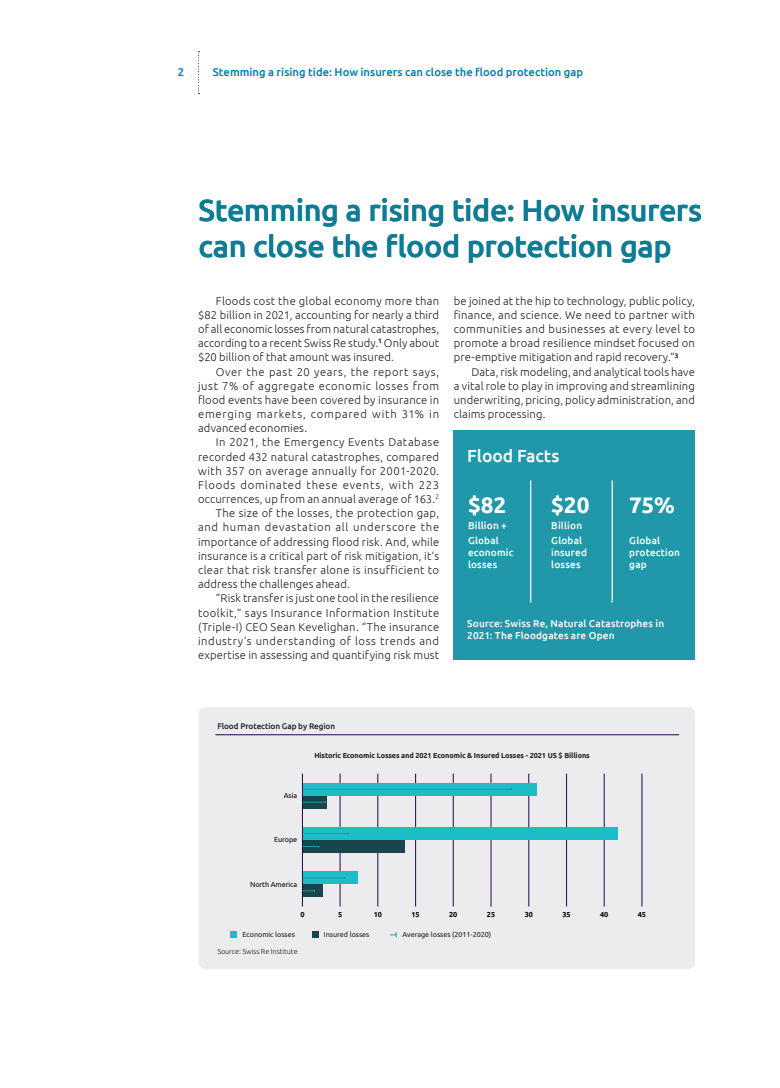
<style>
.page{position:relative;width:780px;height:1088px;background:#fff}
.page>*{position:absolute;margin:0;border:0;box-sizing:border-box;transform-origin:0 0}
.t1{font:500 30.62px/35.4px "Ubuntu";letter-spacing:-.015em;color:#0e7c95}
.t2{font:700 22.5px "Ubuntu";color:#fff}
.t3{font:500 17.5px "Ubuntu";color:#fff}
.t4{font:300 11.25px/14.1px "Ubuntu";letter-spacing:.02em;color:#231f20;text-align:justify}
.t5{font:300 11.25px "Ubuntu";letter-spacing:.04em;color:#231f20}
.t6{font:500 11.25px "Ubuntu";color:#007cb6}
.t7{font:300 11.25px "Ubuntu";letter-spacing:.05em;color:#231f20}
.t8{font:300 11.25px "Ubuntu";letter-spacing:.06em;color:#231f20}
.t9{font:300 11.25px "Ubuntu";letter-spacing:.07em;color:#231f20}
.t10{font:300 11.25px "Ubuntu";letter-spacing:.045em;color:#231f20}
.t11{font:500 10px/12px "Ubuntu";letter-spacing:.015em;color:#fff}
.t12{font:500 8.12px "Ubuntu";letter-spacing:-.01em;color:#231f20}
.t13{font:700 7.25px "Ubuntu";letter-spacing:-.01em;color:#231f20}
.t14{font:7.25px "Ubuntu";letter-spacing:-.01em;color:#231f20}
.t15{font:300 7.25px "Ubuntu";letter-spacing:-.01em;color:#231f20}
.t16{font:7.25px "Ubuntu";letter-spacing:-.01em;color:#040503}
.t17{font:700 7.25px "Ubuntu";letter-spacing:-.01em;color:#040503}
</style>
<div class="page">
<div style="left:198px;top:707px;width:496px;height:262px;background:#ececee;border-radius:7px"></div>
<hr style="left:215px;top:734px;width:464px;height:1px;background:#2b004b">
<div style="left:231px;top:931px;width:6px;height:7px;background:#1cbdc6"></div>
<div style="left:312px;top:931px;width:7px;height:7px;background:#19454c"></div>
<svg style="left:390px;top:932px;width:7px;height:5px"></svg>
<hr style="left:340px;top:773px;width:1px;height:133px;background:#2a004a">
<hr style="left:377px;top:773px;width:1px;height:133px;background:#2a004a">
<hr style="left:415px;top:773px;width:1px;height:133px;background:#2a004a">
<hr style="left:453px;top:773px;width:1px;height:133px;background:#2a004a">
<hr style="left:491px;top:773px;width:1px;height:133px;background:#2a004a">
<hr style="left:528px;top:773px;width:1px;height:133px;background:#2a004a">
<hr style="left:566px;top:773px;width:1px;height:133px;background:#2a004a">
<hr style="left:604px;top:773px;width:1px;height:133px;background:#2a004a">
<hr style="left:641px;top:773px;width:1px;height:133px;background:#2a004a">
<div style="left:302px;top:871px;width:56px;height:13px;background:#1cbdc6"></div>
<div style="left:302px;top:884px;width:20px;height:13px;background:#19454c"></div>
<div style="left:302px;top:827px;width:315px;height:13px;background:#1cbdc6"></div>
<div style="left:302px;top:840px;width:103px;height:13px;background:#19454c"></div>
<div style="left:302px;top:783px;width:235px;height:13px;background:#1cbdc6"></div>
<div style="left:302px;top:796px;width:25px;height:13px;background:#19454c"></div>
<hr style="left:302px;top:773px;width:1px;height:133px;background:#2a004a">
<hr style="left:302px;top:789px;width:209px;height:1px;background:#2198a9">
<svg style="left:302px;top:801px;width:24px;height:2px"></svg>
<hr style="left:302px;top:833px;width:46px;height:1px;background:#2198a9">
<svg style="left:302px;top:846px;width:17px;height:1px"></svg>
<svg style="left:302px;top:890px;width:13px;height:1px"></svg>
<hr style="left:302px;top:878px;width:42px;height:1px;background:#2198a9">
<div style="left:454px;top:431px;width:240px;height:229px;background:#2198a9"></div>
<hr style="left:530px;top:480px;width:1px;height:122px;background:#fff">
<hr style="left:611px;top:480px;width:1px;height:122px;background:#fff">
<svg style="left:198px;top:51px;width:1px;height:43px"></svg>
<p class="t6" style="left:178px;top:65px;width:8px">2</p>
<p class="t6" style="left:213px;top:65px;width:372px">Stemming a rising tide: How insurers can close the flood protection gap</p>
<h1 class="t1" style="left:198px;top:192px;width:505px">Stemming a rising tide: How insurers can close the flood protection gap</h1>
<p class="t4" style="left:198px;top:293px;width:242px;text-indent:18px">Floods cost the global economy more than $82 billion in 2021, accounting for nearly a third of all economic losses from natural catastrophes, according to a recent Swiss Re study.<sup>1</sup> Only about $20 billion of that amount was insured.</p>
<p class="t4" style="left:198px;top:364px;width:242px;text-indent:18px">Over the past 20 years, the report says, just 7% of aggregate economic losses from flood events have been covered by insurance in emerging markets, compared with 31% in advanced economies.</p>
<p class="t10" style="left:216px;top:436px;width:225px">In 2021, the Emergency Events Database</p>
<p class="t4" style="left:198px;top:449px;width:242px">recorded 432 natural catastrophes, compared</p>
<p class="t5" style="left:198px;top:464px;width:242px">with 357 on average annually for 2001-2020.</p>
<p class="t9" style="left:198px;top:478px;width:242px">Floods dominated these events, with 223</p>
<p class="t4" style="left:198px;top:492px;width:242px">occurrences, up from an annual average of 163.<sup>2</sup></p>
<p class="t4" style="left:216px;top:506px;width:225px">The size of the losses, the protection gap,</p>
<p class="t8" style="left:198px;top:521px;width:242px">and human devastation all underscore the</p>
<p class="t4" style="left:198px;top:534px;width:242px">importance of addressing flood risk. And, while</p>
<p class="t4" style="left:198px;top:548px;width:242px">insurance is a critical part of risk mitigation, it’s</p>
<p class="t4" style="left:198px;top:563px;width:242px">clear that risk transfer alone is insufficient to</p>
<p class="t4" style="left:198px;top:577px;width:153px">address the challenges ahead.</p>
<p class="t4" style="left:216px;top:591px;width:225px">“Risk transfer is just one tool in the resilience</p>
<p class="t5" style="left:198px;top:606px;width:242px">toolkit,” says Insurance Information Institute</p>
<p class="t4" style="left:198px;top:619px;width:242px">(Triple-I) CEO Sean Kevelighan. “The insurance</p>
<p class="t7" style="left:198px;top:634px;width:242px">industry’s understanding of loss trends and</p>
<p class="t4" style="left:198px;top:648px;width:242px">expertise in assessing and quantifying risk must</p>
<p class="t4" style="left:454px;top:293px;width:242px">be joined at the hip to technology, public policy, finance, and science. We need to partner with communities and businesses at every level to promote a broad resilience mindset focused on pre-emptive mitigation and rapid recovery.”<sup>3</sup></p>
<p class="t4" style="left:454px;top:364px;width:242px;text-indent:18px">Data, risk modeling, and analytical tools have a vital role to play in improving and streamlining underwriting, pricing, policy administration, and claims processing.</p>
<h3 class="t3" style="left:467px;top:445px;width:94px">Flood Facts</h3>
<h2 class="t2" style="left:468px;top:492px;width:40px">$82</h2>
<p class="t11" style="left:468px;top:517px;width:40px;line-height:15.5px">Billion +<br>Global</p>
<p class="t11" style="left:468px;top:546px;width:47px">economic losses</p>
<h2 class="t2" style="left:551px;top:492px;width:40px">$20</h2>
<p class="t11" style="left:551px;top:517px;width:32px;line-height:15.5px">Billion<br>Global</p>
<p class="t11" style="left:551px;top:546px;width:37px">insured losses</p>
<h2 class="t2" style="left:629px;top:492px;width:47px">75%</h2>
<p class="t11" style="left:629px;top:534px;width:52px">Global protection gap</p>
<p class="t11" style="left:467px;top:617px;width:198px">Source: Swiss Re, Natural Catastrophes in<br>2021: The Floodgates are Open</p>
<p class="t12" style="left:217px;top:721px;width:119px">Flood Protection Gap by Region</p>
<p class="t16" style="left:284px;top:791px;width:15px">Asia</p>
<p class="t16" style="left:274px;top:835px;width:25px">Europe</p>
<p class="t16" style="left:250px;top:880px;width:49px">North America</p>
<p class="t13" style="left:314px;top:751px;width:277px">Historic Economic Losses and 2021 Economic &amp; Insured Losses - 2021 US $ Billions</p>
<p class="t17" style="left:300px;top:910px;width:6px">0</p>
<p class="t17" style="left:338px;top:910px;width:6px">5</p>
<p class="t17" style="left:374px;top:910px;width:10px">10</p>
<p class="t17" style="left:411px;top:910px;width:10px">15</p>
<p class="t17" style="left:449px;top:910px;width:10px">20</p>
<p class="t17" style="left:487px;top:910px;width:10px">25</p>
<p class="t17" style="left:524px;top:910px;width:10px">30</p>
<p class="t17" style="left:562px;top:910px;width:10px">35</p>
<p class="t17" style="left:600px;top:910px;width:10px">40</p>
<p class="t17" style="left:638px;top:910px;width:10px">45</p>
<p class="t14" style="left:242px;top:930px;width:54px">Economic losses</p>
<p class="t14" style="left:324px;top:930px;width:47px">Insured losses</p>
<p class="t15" style="left:217px;top:947px;width:82px">Source: Swiss Re Institute</p>
<p class="t14" style="left:402px;top:930px;width:90px">Average losses (2011-2020)</p>
</div>
